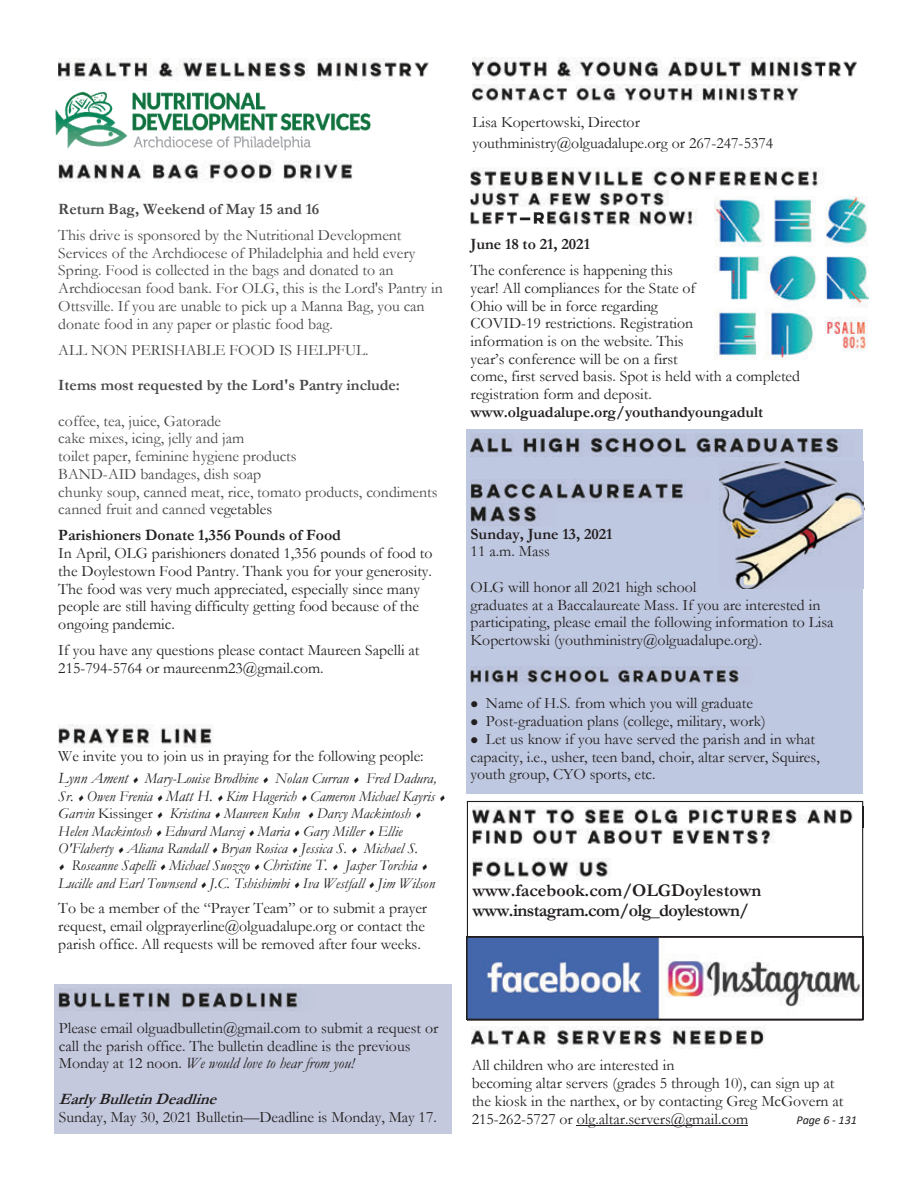
<style>
.page{position:relative;width:918px;height:1188px;background:#fff}
.page>*{position:absolute;margin:0;border:0;box-sizing:border-box;transform-origin:0 0}
.t1{font:700 18px/20.1px "Garamond";letter-spacing:-.015em;color:#231f20}
.t2{font:15.9px/17.7px "Garamond";color:#231f20}
.t3{font:15.9px/17.7px "Garamond";color:#474849}
.t4{font:700 15.9px "Garamond";color:#231f20}
.t5{font:700 15.9px "Garamond";color:#474849}
.t6{font:italic 700 15.9px "Garamond";color:#231f20}
.t7{font:italic 15px/17.4px "Garamond";color:#231f20}
.t8{font:italic 12px "Calibri";color:#231f20}
.s1{color:#231f20}
.s2{font-size:15.9px}
.s3{font-style:normal}
.s4{font-style:italic}
</style>
<div class="page">
<div style="left:55px;top:984px;width:397px;height:150px;background:#c4c9de"></div>
<img style="left:59px;top:989px;width:242px;height:22px">
<svg style="left:467px;top:801px;width:396px;height:220px"></svg>
<img style="left:472px;top:806px;width:392px;height:21px">
<svg style="left:862px;top:806px;width:1px;height:21px"></svg>
<img style="left:472px;top:827px;width:314px;height:21px">
<img style="left:472px;top:858px;width:153px;height:22px">
<svg style="left:466px;top:937px;width:397px;height:83px"></svg>
<img style="left:472px;top:85px;width:328px;height:17px">
<img style="left:472px;top:1026px;width:293px;height:22px">
<hr style="left:577px;top:1125px;width:171px;height:1px;background:#231f20">
<img style="left:58px;top:725px;width:156px;height:22px">
<img style="left:470px;top:167px;width:354px;height:22px">
<img style="left:470px;top:190px;width:199px;height:17px">
<img style="left:470px;top:212px;width:50px;height:13px">
<img style="left:520px;top:209px;width:177px;height:17px">
<img style="left:714px;top:196px;width:154px;height:163px">
<img style="left:472px;top:58px;width:385px;height:22px">
<img style="left:58px;top:58px;width:371px;height:22px">
<img style="left:58px;top:160px;width:295px;height:22px">
<div style="left:466px;top:430px;width:397px;height:364px;background:#bfc8e1"></div>
<img style="left:471px;top:434px;width:371px;height:23px">
<img style="left:471px;top:479px;width:215px;height:23px">
<img style="left:471px;top:503px;width:68px;height:22px">
<img style="left:471px;top:667px;width:268px;height:17px">
<img style="left:719px;top:462px;width:145px;height:127px">
<img style="left:55px;top:91px;width:316px;height:60px">
<p class="t5" style="left:58px;top:200px;width:263px">Return Bag, Weekend of May 15 and 16</p>
<p class="t3" style="left:58px;top:226px;width:386px">This drive is sponsored by the Nutritional Development Services of the Archdiocese of Philadelphia and held every Spring. Food is collected in the bags and donated to an Archdiocesan food bank. For OLG, this is the Lord's Pantry in Ottsville. If you are unable to pick up a Manna Bag, you can donate food in any paper or plastic food bag.</p>
<p class="t3" style="left:58px;top:341px;width:312px">ALL NON PERISHABLE FOOD IS HELPFUL.</p>
<p class="t5" style="left:58px;top:376px;width:343px">Items most requested by the Lord's Pantry include:</p>
<p class="t3" style="left:58px;top:412px;width:381px">coffee, tea, juice, Gatorade<br>cake mixes, icing, jelly and jam<br>toilet paper, feminine hygiene products<br>BAND-AID bandages, dish soap<br>chunky soup, canned meat, rice, tomato products, condiments canned fruit and canned <span class="s1">vegetables</span></p>
<p class="t4" style="left:58px;top:527px;width:284px">Parishioners Donate 1,356 Pounds of Food</p>
<p class="t2" style="left:58px;top:544px;width:376px">In April, OLG parishioners donated 1,356 pounds of food to the Doylestown Food Pantry. Thank you for your generosity.<br>The food was very much appreciated, especially since many people are still having difficulty getting food because of the ongoing pandemic.</p>
<p class="t2" style="left:58px;top:642px;width:363px">If you have any questions please contact Maureen Sapelli at<br>215-794-5764 or maureenm23@gmail.com.</p>
<p class="t2" style="left:58px;top:747px;width:367px">We invite you to join us in praying for the following people:</p>
<p class="t7" style="left:58px;top:770px;width:380px"><span class="s2">Lynn Ament</span> Mary-Louise Brodbine Nolan Curran Fred Dadura, Sr. Owen Frenia <span class="s2">Matt H.</span> Kim Hagerich Cameron Michael Kayris Garvin <span class="s3">Kissinger</span> Kristina Maureen Kuhn Darcy Mackintosh Helen Mackintosh Edward Marcej Maria Gary Miller Ellie O'Flaherty Aliana Randall Bryan Rosica Jessica S. Michael S.</p>
<p class="t7" style="left:58px;top:857px;width:378px;text-align:center">Roseanne Sapelli Michael Suozzo <span class="s2">Christine T.</span> Jasper Torchia<br>Lucille and Earl Townsend J.C. Tshishimbi Iva Westfall Jim Wilson</p>
<p class="t2" style="left:58px;top:900px;width:370px">To be a member of the “Prayer Team” or to submit a prayer request, email olgprayerline@olguadalupe.org or contact the parish office. All requests will be removed after four weeks.</p>
<p class="t2" style="left:472px;top:112px;width:302px;line-height:21px">Lisa Kopertowski, Director youthministry@olguadalupe.org or 267-247-5374</p>
<p class="t4" style="left:470px;top:235px;width:121px">June 18 to 21, 2021</p>
<p class="t2" style="left:470px;top:261px;width:331px">The conference is happening this<br>year! All compliances for the State of<br>Ohio will be in force regarding<br>COVID-19 restrictions. Registration<br>information is on the website. This<br>year’s conference will be on a first<br>come, first served basis. Spot is held with a completed registration form and deposit.</p>
<p class="t4" style="left:470px;top:403px;width:294px">www.olguadalupe.org/youthandyoungadult</p>
<p class="t4" style="left:471px;top:525px;width:143px">Sunday, June 13, 2021</p>
<p class="t2" style="left:471px;top:543px;width:81px">11 a.m. Mass</p>
<p class="t2" style="left:471px;top:578px;width:365px">OLG will honor all 2021 high school<br>graduates at a Baccalaureate Mass. If you are interested in participating, please email the following information to Lisa Kopertowski (youthministry@olguadalupe.org).</p>
<p class="t2" style="left:486px;top:695px;width:269px">Name of H.S. from which you will graduate</p>
<p class="t2" style="left:486px;top:712px;width:281px">Post-graduation plans (college, military, work)</p>
<p class="t2" style="left:486px;top:730px;width:331px">Let us know if you have served the parish and in what</p>
<p class="t2" style="left:471px;top:748px;width:351px">capacity, i.e., usher, teen band, choir, altar server, Squires,</p>
<p class="t2" style="left:471px;top:766px;width:186px">youth group, CYO sports, etc.</p>
<p class="t1" style="left:472px;top:880px;width:291px">www.facebook.com/OLGDoylestown www.instagram.com/olg_doylestown/</p>
<p class="t2" style="left:59px;top:1020px;width:381px">Please email olguadbulletin@gmail.com to submit a request or call the parish office. The bulletin deadline is the previous<br>Monday at 12 noon. <span class="s4">We would love to hear from you!</span></p>
<p class="t6" style="left:59px;top:1090px;width:165px">Early BulletinDeadline</p>
<p class="t2" style="left:59px;top:1108px;width:380px">Sunday, May 30, 2021 Bulletin—Deadline is Monday, May 17.</p>
<p class="t2" style="left:472px;top:1057px;width:373px">All children who are interested in<br>becoming altar servers (grades 5 through 10), can sign up at the kiosk in the narthex, or by contacting Greg McGovern at 215-262-5727 or olg.altar.servers@gmail.com</p>
<p class="t8" style="left:796px;top:1115px;width:62px">Page 6 - 131</p>
</div>
